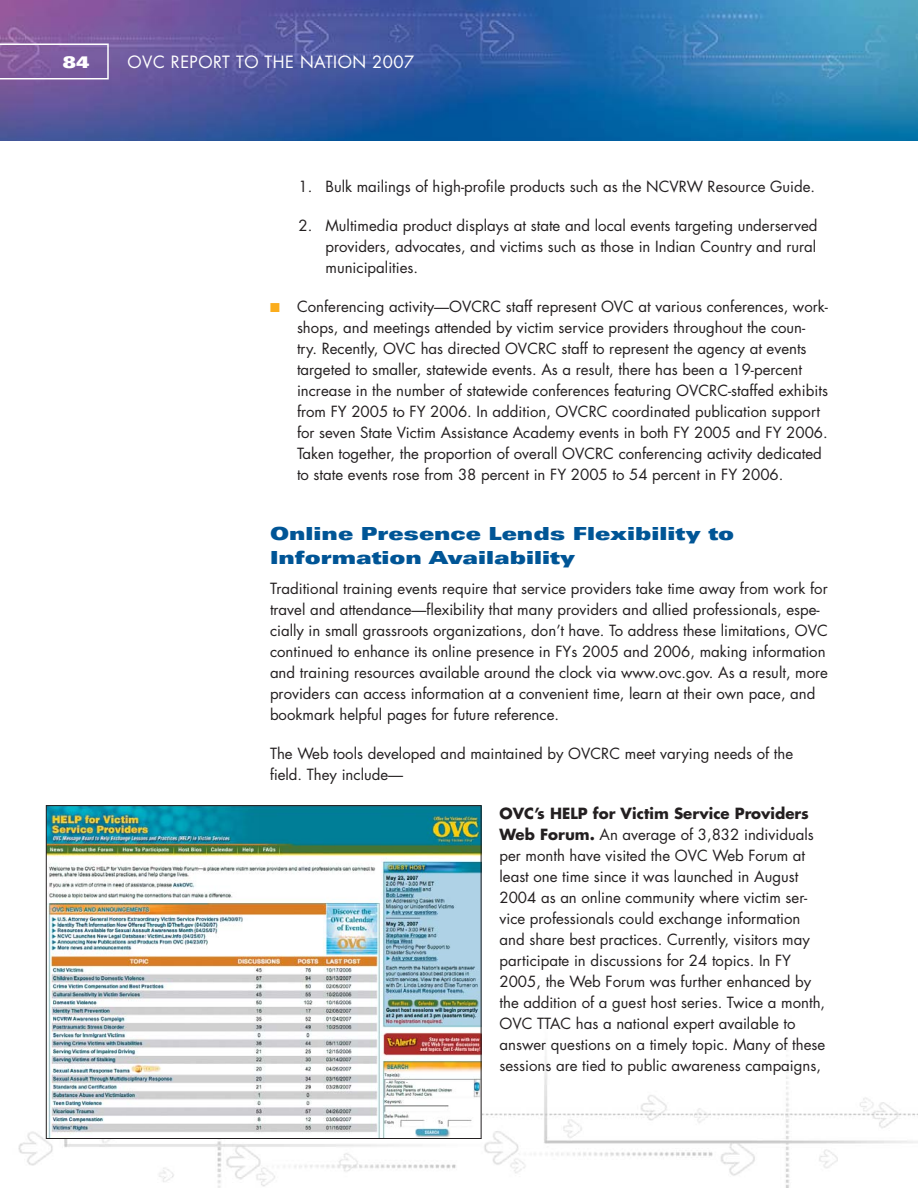
<style>
.page{position:relative;width:918px;height:1188px;background:#fff}
.page>*{position:absolute;margin:0;border:0;box-sizing:border-box;transform-origin:0 0}
.t1{font:900 expanded 18px/24px "Univers";color:#005596}
.t2{font:16.5px "Futura";letter-spacing:.03em;color:#fff}
.t3{font:900 expanded 16.5px "Univers";color:#fff;scale:.95 1}
.t4{font:15px/21px "Futura";color:#231f20}
.s1{color:#fbad1d}
.s2{font-weight:700}
</style>
<div class="page">
<img style="left:0;top:140px;width:918px;height:1048px">
<img style="left:0;top:0;width:918px;height:140px">
<svg style="left:0;top:44px;width:109px;height:36px;background:#8969a7"></svg>
<img style="left:48px;top:807px;width:432px;height:330px">
<div style="left:46px;top:805px;width:436px;height:334px;border:1px solid #231f20"></div>
<p class="t3" style="left:63px;top:56px;width:29px">84</p>
<p class="t2" style="left:127px;top:54px;width:288px">OVC REPORT TO THE NATION 2007</p>
<p class="t4" style="left:298px;top:177px;width:518px">1. Bulk mailings of high-profile products such as the NCVRW Resource Guide.</p>
<p class="t4" style="left:326px;top:216px;width:494px;text-align:justify;text-indent:-27px">2. Multimedia product displays at state and local events targeting underserved providers, advocates, and victims such as those in Indian Country and rural municipalities.</p>
<p class="t4" style="left:297px;top:297px;width:533px;text-indent:-27px"><span class="s1">■</span> Conferencing activity—OVCRC staff represent OVC at various conferences, work&shy;shops, and meetings attended by victim service providers throughout the coun&shy;try. Recently, OVC has directed OVCRC staff to represent the agency at events targeted to smaller, statewide events. As a result, there has been a 19-percent increase in the number of statewide conferences featuring OVCRC-staffed exhibits from FY 2005 to FY 2006. In addition, OVCRC coordinated publication support for seven State Victim Assistance Academy events in both FY 2005 and FY 2006.<br>Taken together, the proportion of overall OVCRC conferencing activity dedicated to state events rose from 38 percent in FY 2005 to 54 percent in FY 2006.</p>
<p class="t1" style="left:270px;top:523px;width:466px">Online Presence Lends Flexibility to<br>Information Availability</p>
<p class="t4" style="left:270px;top:579px;width:559px">Traditional training events require that service providers take time away from work for travel and attendance—flexibility that many providers and allied professionals, espe&shy;cially in small grassroots organizations, don’t have. To address these limitations, OVC continued to enhance its online presence in FYs 2005 and 2006, making information and training resources available around the clock via www.ovc.gov. As a result, more providers can access information at a convenient time, learn at their own pace, and bookmark helpful pages for future reference.</p>
<p class="t4" style="left:270px;top:744px;width:525px">The Web tools developed and maintained by OVCRC meet varying needs of the field. They include—</p>
<p class="t4" style="left:500px;top:804px;width:327px"><span class="s2">OVC’s HELP for Victim Service Providers Web Forum.</span> An average of 3,832 individuals per month have visited the OVC Web Forum at least one time since it was launched in August 2004 as an online community where victim ser&shy;vice professionals could exchange information and share best practices. Currently, visitors may participate in discussions for 24 topics. In FY 2005, the Web Forum was further enhanced by the addition of a guest host series. Twice a month, OVC TTAC has a national expert available to answer questions on a timely topic. Many of these sessions are tied to public awareness campaigns,</p>
</div>
